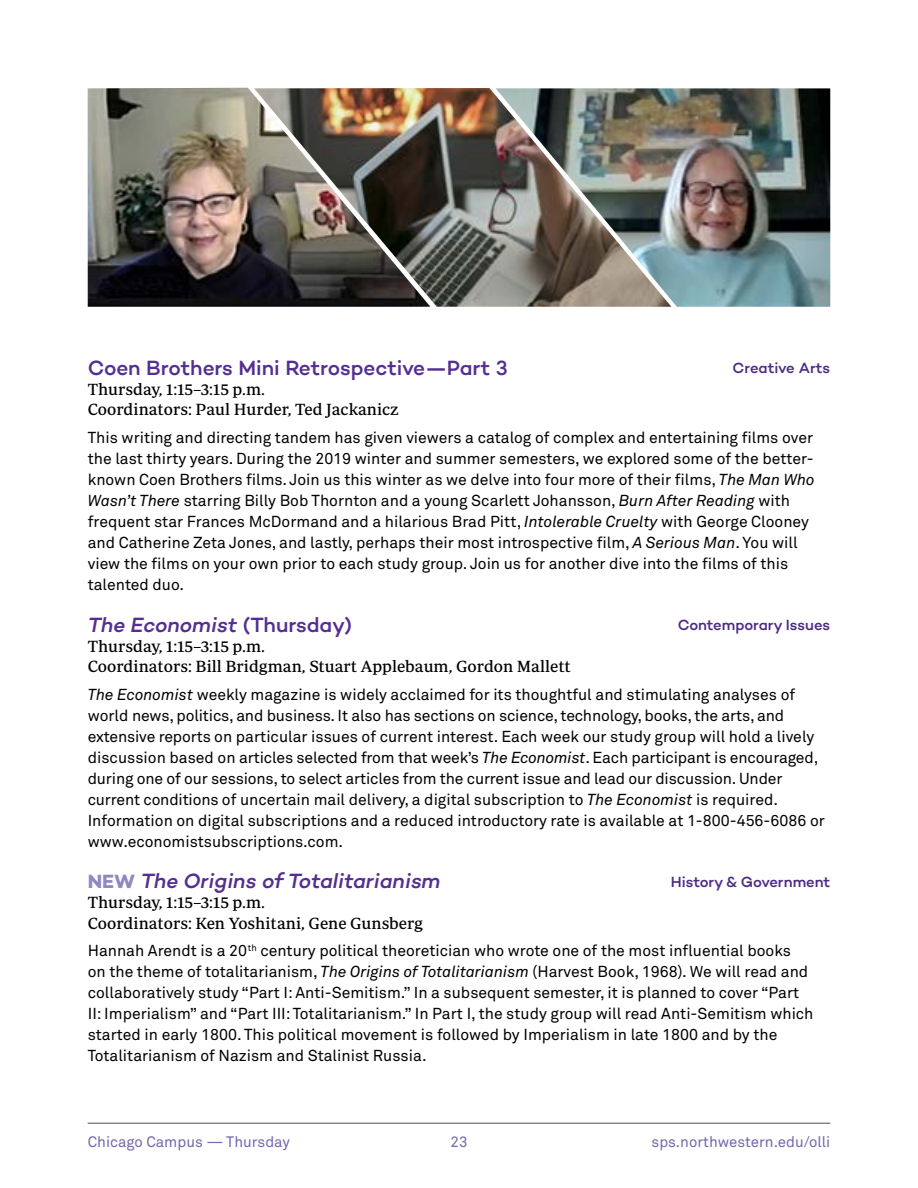
<style>
.page{position:relative;width:918px;height:1188px;background:#fff}
.page>*{position:absolute;margin:0;border:0;box-sizing:border-box;transform-origin:0 0}
.t1{font:italic 500 21px "Campton";color:#542e91}
.t2{font:500 21px "Campton";letter-spacing:-.005em;color:#542e91}
.t3{font:16.5px/20.2px "Periodico Text";color:#000}
.t4{font:15.75px/21px "Akkurat Pro";color:#000}
.t5{font:15px "Akkurat Pro";color:#7666ad}
.t6{font:500 15px "Campton";letter-spacing:-.005em;color:#4e2a84}
.s1{font-style:italic}
.s2{font-style:normal}
.s3{font-weight:700;font-style:normal;font-size:19.5px;color:#9288c1}
</style>
<div class="page">
<hr style="left:88px;top:1123px;width:742px;height:1px;background:#4d4d4f">
<img style="left:430px;top:88px;width:66px;height:219px">
<img style="left:496px;top:88px;width:334px;height:219px">
<img style="left:88px;top:88px;width:342px;height:219px">
<h1 class="t2" style="left:88px;top:354px;width:421px">Coen Brothers Mini Retrospective—Part 3</h1>
<p class="t6" style="left:733px;top:359px;width:99px">Creative Arts</p>
<p class="t3" style="left:88px;top:379px;width:313px">Thursday, 1:15–3:15 p.m.<br>Coordinators: Paul Hurder, Ted Jackanicz</p>
<p class="t4" style="left:88px;top:427px;width:729px">This writing and directing tandem has given viewers a catalog of complex and entertaining films over the last thirty years. During the 2019 winter and summer semesters, we explored some of the better&shy;known Coen Brothers films. Join us this winter as we delve into four more of their films, <span class="s1">The Man Who Wasn’t There</span> starring Billy Bob Thornton and a young Scarlett Johansson, <span class="s1">Burn After Reading</span> with frequent star Frances McDormand and a hilarious Brad Pitt, <span class="s1">Intolerable Cruelty</span> with George Clooney and Catherine Zeta Jones, and lastly, perhaps their most introspective film, <span class="s1">A Serious Man</span>. You will view the films on your own prior to each study group. Join us for another dive into the films of this talented duo.</p>
<h1 class="t1" style="left:88px;top:611px;width:266px">The Economist <span class="s2">(Thursday)</span></h1>
<p class="t6" style="left:678px;top:615px;width:154px">Contemporary Issues</p>
<p class="t3" style="left:88px;top:636px;width:485px">Thursday, 1:15–3:15 p.m.<br>Coordinators: Bill Bridgman, Stuart Applebaum, Gordon Mallett</p>
<p class="t4" style="left:88px;top:684px;width:739px"><span class="s1">The Economist</span> weekly magazine is widely acclaimed for its thoughtful and stimulating analyses of world news, politics, and business. It also has sections on science, technology, books, the arts, and extensive reports on particular issues of current interest. Each week our study group will hold a lively discussion based on articles selected from that week’s <span class="s1">The Economist</span>. Each participant is encouraged, during one of our sessions, to select articles from the current issue and lead our discussion. Under current conditions of uncertain mail delivery, a digital subscription to <span class="s1">The Economist</span> is required.<br>Information on digital subscriptions and a reduced introductory rate is available at 1-800-456-6086 or www.economistsubscriptions.com.</p>
<h1 class="t1" style="left:88px;top:868px;width:354px"><span class="s3">NEW</span> The Origins of Totalitarianism</h1>
<p class="t6" style="left:671px;top:872px;width:161px">History &amp; Government</p>
<p class="t3" style="left:88px;top:892px;width:337px">Thursday, 1:15–3:15 p.m.<br>Coordinators: Ken Yoshitani, Gene Gunsberg</p>
<p class="t4" style="left:88px;top:940px;width:727px">Hannah Arendt is a 20<sup>th</sup> century political theoretician who wrote one of the most influential books<br>on the theme of totalitarianism, <span class="s1">The Origins of Totalitarianism</span> (Harvest Book, 1968). We will read and collaboratively study “Part I: Anti-Semitism.” In a subsequent semester, it is planned to cover “Part II: Imperialism” and “Part III: Totalitarianism.” In Part I, the study group will read Anti-Semitism which started in early 1800. This political movement is followed by Imperialism in late 1800 and by the Totalitarianism of Nazism and Stalinist Russia.</p>
<p class="t5" style="left:88px;top:1133px;width:204px">Chicago Campus — Thursday</p>
<p class="t5" style="left:450px;top:1133px;width:19px">23</p>
<p class="t5" style="left:652px;top:1133px;width:180px">sps.northwestern.edu/olli</p>
</div>
